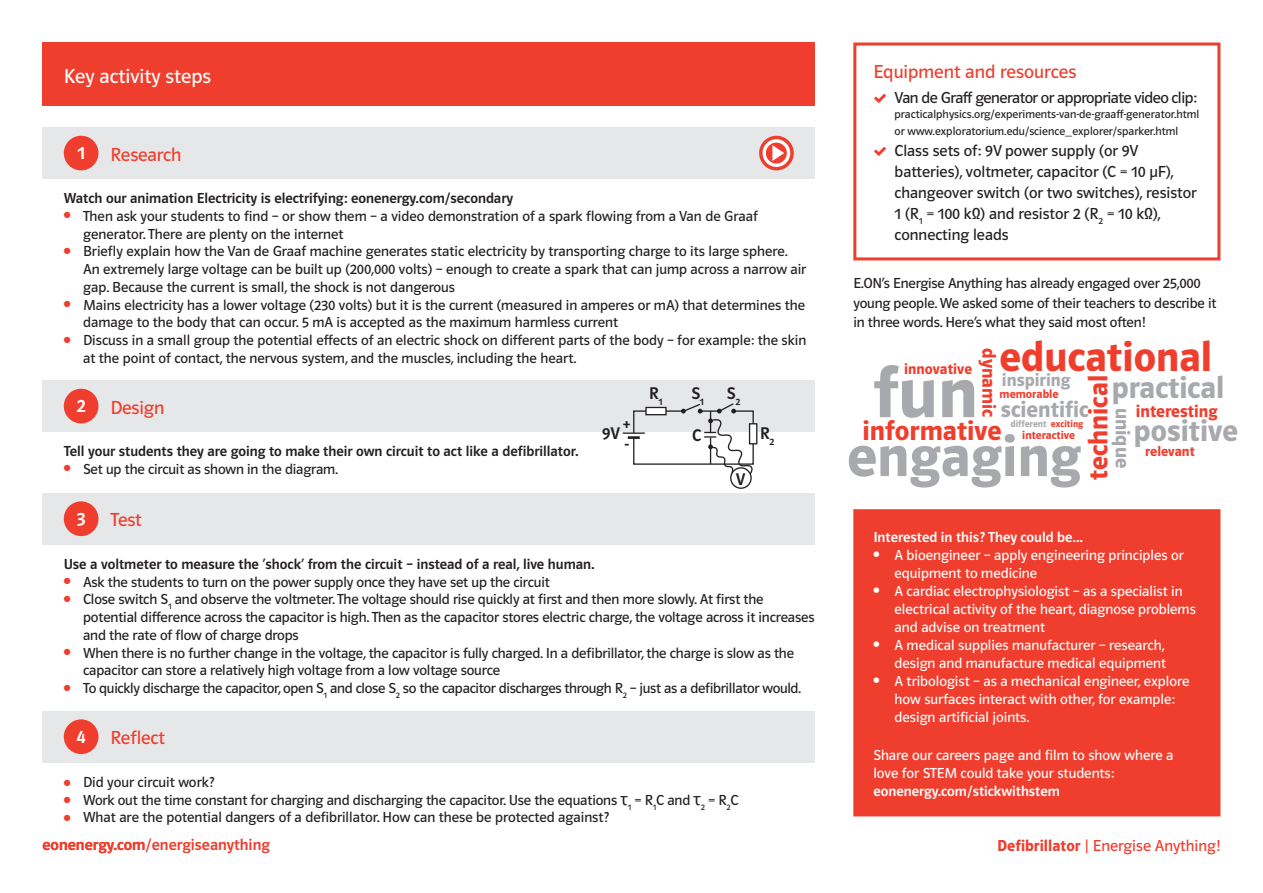
<style>
.page{position:relative;width:1263px;height:893px;background:#fff}
.page>*{position:absolute;margin:0;border:0;box-sizing:border-box;transform-origin:0 0}
.t1{font:75.15px "Polo 11 K Hfett";color:#a8a9ad}
.t2{font:61.05px "Polo 11 K Hfett";color:#a8a9ad}
.t3{font:43.8px "Polo 11 K Hfett";color:#ef3e2e}
.t4{font:32.1px "Polo 11 K Hfett";color:#a8a9ad}
.t5{font:31.65px "Polo 11 K Hfett";color:#a8a9ad}
.t6{font:28.8px "Polo 11 K Hfett";color:#ef3e2e}
.t7{font:28.35px "Polo 11 K Hfett";color:#ef3e2e}
.t8{font:23.7px "Polo 11 K Hfett";color:#a8a9ad}
.t9{font:21.15px "Polo 11 K Hfett";color:#a8a9ad}
.t10{font:21px "Polo 22 K Buch";color:#fff}
.t11{font:19.8px "Polo 11 K Hfett";color:#ef3e2e}
.t12{font:19.5px "Polo 22 K Buch";letter-spacing:-.01em;color:#ef3e2e}
.t13{font:19.5px "Polo 22 K Krftg";color:#fff}
.t14{font:18.75px "Polo 11 K Hfett";color:#a8a9ad}
.t15{font:18px "Polo 11 K Hfett";color:#ef3e2e}
.t16{font:17.55px/19.8px "Polo 11 K Krftg";color:#231f20}
.t17{font:16.5px/21px "Polo 11 K Buch";color:#231f20}
.t18{font:16.5px "Polo 11 K Buch";letter-spacing:-.03em;color:#231f20}
.t19{font:16.5px "Polo 11 K Buch";color:#ef3e2e}
.t20{font:16.5px "Polo 22 K Krftg";color:#ef3e2e}
.t21{font:15.75px "Polo 11 K Hfett";color:#ef3e2e}
.t22{font:15px/17.7px "Polo 11 K Buch";letter-spacing:-.01em;color:#231f20}
.t23{font:15px/18px "Polo 11 K Buch";color:#fff}
.t24{font:15px "Polo 11 K Krftg";color:#231f20}
.t25{font:15px "Polo 11 K Krftg";color:#fff}
.t26{font:14.55px "Polo 11 K Hfett";color:#ef3e2e}
.t27{font:12.45px "Polo 11 K Hfett";color:#ef3e2e}
.t28{font:12px/16.5px "Polo 11 K Buch";color:#231f20}
.t29{font:12px "Polo 11 K Hfett";color:#ef3e2e}
.t30{font:9.9px "Polo 11 K Hfett";color:#a8a9ad}
.s1{color:#ef3e2e}
.s2{font-family:"Calibri";font-size:19.05px}
.s3{font-family:"Polo 11 K Hfett"}
</style>
<div class="page">
<div style="left:43px;top:43px;width:772px;height:63px;background:#ef3e2e"></div>
<div style="left:853px;top:43px;width:367px;height:217px;border:3px solid #ef3e2e"></div>
<div style="left:43px;top:128px;width:772px;height:51px;background:#e6e7e9"></div>
<div style="left:64px;top:136px;width:34px;height:34px;background:#ef3e2e;border-radius:50%"></div>
<svg style="left:759px;top:136px;width:35px;height:34px"></svg>
<svg style="left:762px;top:139px;width:28px;height:28px"></svg>
<div style="left:43px;top:381px;width:772px;height:51px;background:#e6e7e9"></div>
<div style="left:64px;top:389px;width:34px;height:34px;background:#ef3e2e;border-radius:50%"></div>
<div style="left:43px;top:493px;width:772px;height:51px;background:#e6e7e9"></div>
<div style="left:64px;top:501px;width:34px;height:35px;background:#ef3e2e;border-radius:50%"></div>
<div style="left:43px;top:711px;width:772px;height:51px;background:#e6e7e9"></div>
<div style="left:64px;top:719px;width:34px;height:35px;background:#ef3e2e;border-radius:50%"></div>
<div style="left:855px;top:511px;width:364px;height:304px;background:#ef3e2e"></div>
<div style="left:853px;top:509px;width:367px;height:307px;border:3px solid #ef3e2e"></div>
<hr style="left:623px;top:432px;width:22px;height:2px;background:#231f20">
<div style="left:749px;top:424px;width:8px;height:20px;background:#fff"></div>
<div style="left:749px;top:423px;width:8px;height:21px;border:1px solid #231f20"></div>
<svg style="left:628px;top:403px;width:126px;height:72px"></svg>
<div style="left:731px;top:468px;width:20px;height:20px;background:#fff;border-radius:50%"></div>
<div style="left:730px;top:467px;width:22px;height:22px;border:1px solid #231f20;border-radius:50%"></div>
<h3 class="t10" style="left:64px;top:64px;width:149px">Key activity steps</h3>
<h3 class="t12" style="left:873px;top:61px;width:205px">Equipment and resources</h3>
<p class="t18" style="left:894px;top:89px;width:304px">Van de Graff generator or appropriate video clip:</p>
<p class="t28" style="left:894px;top:106px;width:306px">practicalphysics.org/experiments-van-de-graaff-generator.html or www.exploratorium.edu/science_explorer/sparker.html</p>
<p class="t17" style="left:894px;top:140px;width:304px">Class sets of: 9V power supply (or 9V batteries), voltmeter, capacitor (C = 10 μF), changeover switch (or two switches), resistor 1 (R<sub>1</sub> = 100 kΩ) and resistor 2 (R<sub>2</sub> = 10 kΩ), connecting leads</p>
<h3 class="t13" style="left:77px;top:142px;width:10px">1</h3>
<h3 class="t12" style="left:111px;top:144px;width:72px">Research</h3>
<p class="t24" style="left:64px;top:190px;width:451px">Watch our animation Electricity is electrifying: eonenergy.com/secondary</p>
<p class="t22" style="left:83px;top:207px;width:725px">Then ask your students to find – or show them – a video demonstration of a spark flowing from a Van de Graaf generator. There are plenty on the internet<br>Briefly explain how the Van de Graaf machine generates static electricity by transporting charge to its large sphere.<br>An extremely large voltage can be built up (200,000 volts) – enough to create a spark that can jump across a narrow air gap. Because the current is small, the shock is not dangerous<br>Mains electricity has a lower voltage (230 volts) but it is the current (measured in amperes or mA) that determines the damage to the body that can occur. 5 mA is accepted as the maximum harmless current<br>Discuss in a small group the potential effects of an electric shock on different parts of the body – for example: the skin at the point of contact, the nervous system, and the muscles, including the heart.</p>
<p class="t22" style="left:853px;top:274px;width:365px;line-height:19.5px">E.ON’s Energise Anything has already engaged over 25,000 young people. We asked some of their teachers to describe it in three words. Here’s what they said most often!</p>
<h3 class="t3" style="left:1000px;top:334px;width:214px">educational</h3>
<h3 class="t11" style="left:999px;top:348px;width:70px;rotate:90deg">dynamic</h3>
<p class="t21" style="left:904px;top:361px;width:70px">innovative</p>
<h1 class="t1" style="left:873px;top:353px;width:106px">fun</h1>
<p class="t14" style="left:1002px;top:370px;width:70px">inspiring</p>
<h3 class="t4" style="left:1112px;top:370px;width:114px">practical</h3>
<h3 class="t7" style="left:1083px;top:480px;width:106px;rotate:-90deg">technical</h3>
<p class="t16" style="left:649px;top:384px;width:15px">R<sub>1</sub></p>
<p class="t16" style="left:727px;top:384px;width:15px">S<sub>2</sub></p>
<p class="t16" style="left:691px;top:384px;width:14px">S<sub>1</sub></p>
<p class="t27" style="left:1000px;top:387px;width:60px">memorable</p>
<h3 class="t13" style="left:77px;top:395px;width:11px">2</h3>
<h3 class="t12" style="left:111px;top:397px;width:55px">Design</h3>
<h3 class="t8" style="left:1001px;top:396px;width:89px">scientific</h3>
<p class="t15" style="left:1136px;top:401px;width:83px">interesting</p>
<p class="t26" style="left:1145px;top:443px;width:51px">relevant</p>
<h3 class="t9" style="left:1134px;top:408px;width:62px;rotate:90deg">unique</h3>
<h3 class="t5" style="left:1134px;top:414px;width:106px">positive</h3>
<h3 class="t6" style="left:862px;top:415px;width:141px">informative</h3>
<p class="t30" style="left:1010px;top:418px;width:74px">different <span class="s1">exciting</span></p>
<p class="t29" style="left:1022px;top:428px;width:54px">interactive</p>
<p class="t16" style="left:602px;top:424px;width:19px">9V</p>
<p class="t16" style="left:622px;top:415px;width:10px">+ -</p>
<p class="t16" style="left:692px;top:425px;width:10px">C</p>
<p class="t16" style="left:760px;top:424px;width:16px">R<sub>2</sub></p>
<h2 class="t2" style="left:847px;top:424px;width:235px">engaging</h2>
<p class="t24" style="left:64px;top:443px;width:516px">Tell your students they are going to make their own circuit to act like a defibrillator.</p>
<p class="t22" style="left:83px;top:460px;width:256px">Set up the circuit as shown in the diagram.</p>
<p class="t16" style="left:736px;top:469px;width:11px">V</p>
<h3 class="t13" style="left:77px;top:508px;width:11px">3</h3>
<h3 class="t12" style="left:111px;top:509px;width:33px">Test</h3>
<p class="t24" style="left:64px;top:556px;width:532px">Use a voltmeter to measure the ‘shock’ from the circuit – instead of a real, live human.</p>
<p class="t22" style="left:83px;top:573px;width:733px">Ask the students to turn on the power supply once they have set up the circuit<br>Close switch S<sub>1</sub> and observe the voltmeter. The voltage should rise quickly at first and then more slowly. At first the potential difference across the capacitor is high. Then as the capacitor stores electric charge, the voltage across it increases and the rate of flow of charge drops<br>When there is no further change in the voltage, the capacitor is fully charged. In a defibrillator, the charge is slow as the capacitor can store a relatively high voltage from a low voltage source<br>To quickly discharge the capacitor, open S<sub>1</sub> and close S<sub>2</sub> so the capacitor discharges through R<sub>2</sub> – just as a defibrillator would.</p>
<h3 class="t13" style="left:77px;top:726px;width:11px">4</h3>
<h3 class="t12" style="left:111px;top:727px;width:56px">Reflect</h3>
<p class="t22" style="left:83px;top:773px;width:657px">Did your circuit work?<br>Work out the time constant for charging and discharging the capacitor. Use the equations <span class="s2">τ</span><sub>1</sub> = R<sub>1</sub>C and <span class="s2">τ</span><sub>2</sub> = R<sub>2</sub>C<br>What are the potential dangers of a defibrillator. How can these be protected against?</p>
<p class="t25" style="left:873px;top:529px;width:211px">Interested in this? They could be...</p>
<p class="t23" style="left:894px;top:546px;width:303px">A bioengineer – apply engineering principles or equipment to medicine<br>A cardiac electrophysiologist – as a specialist in electrical activity of the heart, diagnose problems and advise on treatment<br>A medical supplies manufacturer – research, design and manufacture medical equipment<br>A tribologist – as a mechanical engineer, explore how surfaces interact with other, for example: design artificial joints.</p>
<p class="t23" style="left:873px;top:746px;width:302px">Share our careers page and film to show where a love for STEM could take your students:</p>
<p class="t25" style="left:873px;top:783px;width:188px">eonenergy.com/stickwithstem</p>
<p class="t20" style="left:43px;top:836px;width:229px">eonenergy.com/energiseanything</p>
<p class="t19" style="left:997px;top:837px;width:225px"><span class="s3">Defibrillator</span> | Energise Anything!</p>
</div>
